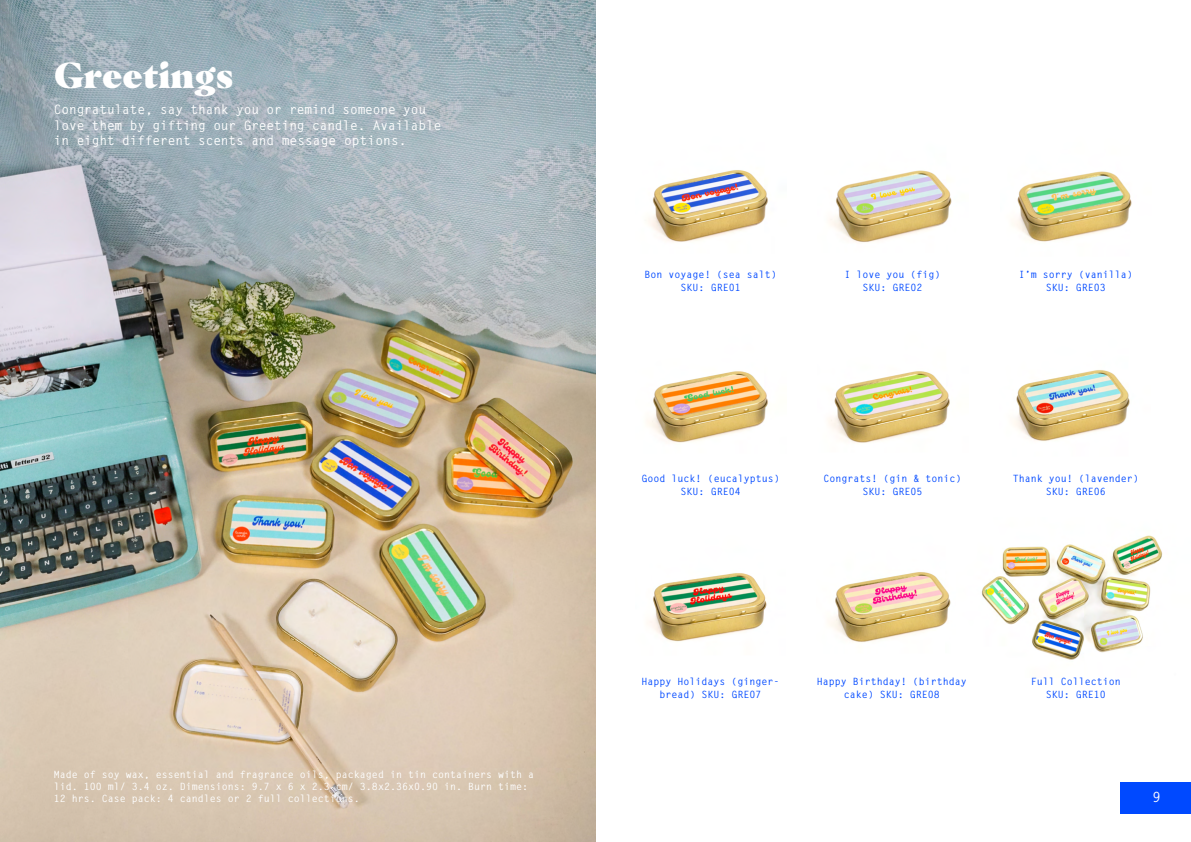
<style>
.page{position:relative;width:1191px;height:842px;background:#fff}
.page>*{position:absolute;margin:0;border:0;box-sizing:border-box;transform-origin:0 0}
.t1{font:900 36px "Masqualero";color:#fff}
.t2{font:700 14px "Letter Gothic Std";color:#fff}
.t3{font:700 13px/15.6px "Letter Gothic Std";letter-spacing:-.01em;color:#fff}
.t4{font:700 10px/13px "Letter Gothic Std";color:#0049ff;text-align:center}
.t5{font:700 10px/12px "Letter Gothic Std";color:#fff}
</style>
<div class="page">
<div style="left:1120px;top:782px;width:71px;height:32px;background:#0049ff"></div>
<img style="left:649px;top:573px;width:118px;height:69px">
<img style="left:648px;top:170px;width:120px;height:72px">
<img style="left:829px;top:572px;width:122px;height:70px">
<img style="left:647px;top:371px;width:121px;height:72px">
<img style="left:828px;top:371px;width:122px;height:72px">
<img style="left:1013px;top:370px;width:117px;height:71px">
<img style="left:1012px;top:171px;width:120px;height:71px">
<img style="left:830px;top:170px;width:122px;height:73px">
<img style="left:981px;top:535px;width:182px;height:125px">
<img style="left:0;top:0;width:595px;height:842px">
<h1 class="t1" style="left:54px;top:52px;width:181px">Greetings</h1>
<h3 class="t3" style="left:54px;top:102px;width:389px">Congratulate, say thank you or remind someone you love them by gifting our Greeting candle. Available in eight different scents and message options.</h3>
<p class="t5" style="left:54px;top:769px;width:481px">Made of soy wax, essential and fragrance oils, packaged in tin containers with a lid. 100 ml/ 3.4 oz. Dimensions: 9.7 x 6 x 2.3 cm/ 3.8x2.36x0.90 in. Burn time:<br>12 hrs. Case pack: 4 candles or 2 full collections.</p>
<p class="t4" style="left:644px;top:268px;width:133px">Bon voyage! (sea salt)<br>SKU: GRE01</p>
<p class="t4" style="left:844px;top:268px;width:97px">I love you (fig)<br>SKU: GRE02</p>
<p class="t4" style="left:1018px;top:268px;width:116px">I’m sorry (vanilla)<br>SKU: GRE03</p>
<p class="t4" style="left:641px;top:473px;width:139px">Good luck! (eucalyptus)<br>SKU: GRE04</p>
<p class="t4" style="left:823px;top:473px;width:140px">Congrats! (gin &amp; tonic)<br>SKU: GRE05</p>
<p class="t4" style="left:1012px;top:473px;width:127px">Thank you! (lavender)<br>SKU: GRE06</p>
<p class="t4" style="left:641px;top:675px;width:139px">Happy Holidays (ginger&shy;bread) SKU: GRE07</p>
<p class="t4" style="left:816px;top:675px;width:151px">Happy Birthday! (birthday cake) SKU: GRE08</p>
<p class="t4" style="left:1030px;top:675px;width:91px">Full Collection<br>SKU: GRE10</p>
<h2 class="t2" style="left:1152px;top:788px;width:10px">9</h2>
</div>
